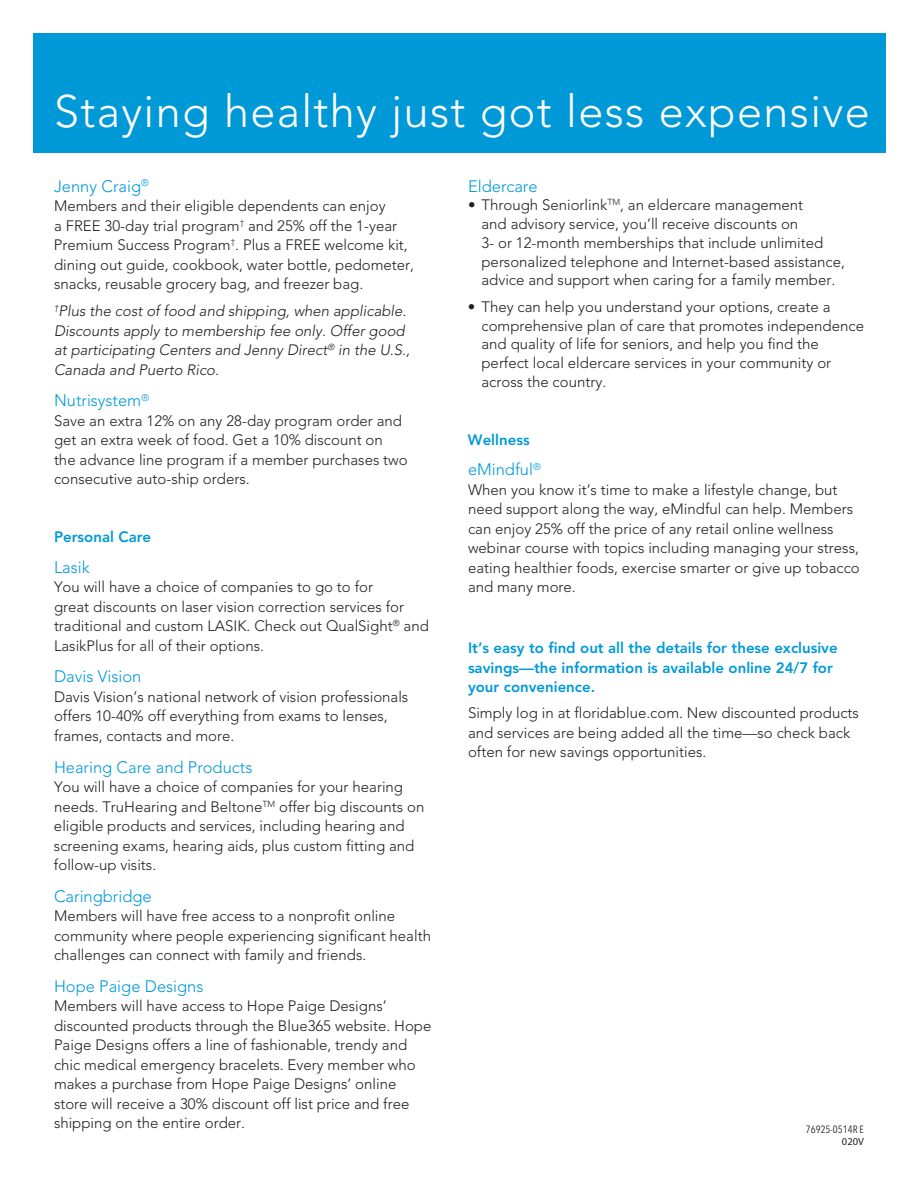
<style>
.page{position:relative;width:918px;height:1188px;background:#fff}
.page>*{position:absolute;margin:0;border:0;box-sizing:border-box;transform-origin:0 0}
.t1{font:300 45px "Avenir";letter-spacing:.03em;color:#fff}
.Blue_copy{font:300 16.5px "Avenir";color:#0099d8}
.Bodycopy{font:300 15px/19.5px "Avenir";color:#231f20}
.Bodycopy-2{font:italic 300 15px/19.5px "Avenir";color:#231f20}
.Subhead{font:800 15px/19.5px "Avenir";color:#0099d8}
.t2{font:condensed 10.5px/12.1px "Avenir Next LT Pro";color:#231f20;text-align:right}
.s1{font-family:"Myriad Pro";font-stretch:normal}
</style>
<div class="page">
<div style="left:33px;top:34px;width:852px;height:119px;background:#0099d8"></div>
<h1 class="t1" style="left:54px;top:85px;width:817px">Staying healthy just got less expensive</h1>
<p class="Blue_copy" style="left:54px;top:176px;width:96px">Jenny Craig<sup>®</sup></p>
<p class="Bodycopy" style="left:54px;top:196px;width:362px">Members and their eligible dependents can enjoy<br>a FREE 30-day trial program<sup>†</sup> and 25% off the 1-year Premium Success Program<sup>†</sup>. Plus a FREE welcome kit, dining out guide, cookbook, water bottle, pedometer, snacks, reusable grocery bag, and freezer bag.</p>
<p class="Bodycopy-2" style="left:54px;top:301px;width:357px"><sup>†</sup>Plus the cost of food and shipping, when applicable.<br>Discounts apply to membership fee only. Offer good at participating Centers and Jenny Direct<sup>®</sup> in the U.S., Canada and Puerto Rico.</p>
<p class="Blue_copy" style="left:54px;top:391px;width:97px">Nutrisystem<sup>®</sup></p>
<p class="Bodycopy" style="left:54px;top:411px;width:355px">Save an extra 12% on any 28-day program order and get an extra week of food. Get a 10% discount on the advance line program if a member purchases two consecutive auto-ship orders.</p>
<p class="Subhead" style="left:54px;top:527px;width:99px">Personal Care</p>
<p class="Blue_copy" style="left:54px;top:558px;width:37px">Lasik</p>
<p class="Bodycopy" style="left:54px;top:577px;width:376px">You will have a choice of companies to go to for<br>great discounts on laser vision correction services for traditional and custom LASIK. Check out QualSight<sup>®</sup> and LasikPlus for all of their options.</p>
<p class="Blue_copy" style="left:54px;top:667px;width:89px">Davis Vision</p>
<p class="Bodycopy" style="left:54px;top:687px;width:356px">Davis Vision’s national network of vision professionals offers 10-40% off everything from exams to lenses, frames, contacts and more.</p>
<p class="Blue_copy" style="left:54px;top:757px;width:200px">Hearing Care and Products</p>
<p class="Bodycopy" style="left:54px;top:777px;width:372px">You will have a choice of companies for your hearing needs. TruHearing and Beltone<sup>TM</sup> offer big discounts on eligible products and services, including hearing and screening exams, hearing aids, plus custom fitting and follow-up visits.</p>
<p class="Blue_copy" style="left:54px;top:886px;width:99px">Caringbridge</p>
<p class="Bodycopy" style="left:54px;top:906px;width:379px">Members will have free access to a nonprofit online community where people experiencing significant health challenges can connect with family and friends.</p>
<p class="Blue_copy" style="left:54px;top:976px;width:151px">Hope Paige Designs</p>
<p class="Bodycopy" style="left:54px;top:996px;width:379px">Members will have access to Hope Paige Designs’ discounted products through the Blue365 website. Hope Paige Designs offers a line of fashionable, trendy and chic medical emergency bracelets. Every member who makes a purchase from Hope Paige Designs’ online store will receive a 30% discount off list price and free shipping on the entire order.</p>
<p class="Blue_copy" style="left:468px;top:176px;width:71px">Eldercare</p>
<p class="Bodycopy" style="left:481px;top:196px;width:365px;line-height:18.8px;text-indent:-13px">• Through Seniorlink<sup>TM</sup>, an eldercare management<br>and advisory service, you’ll receive discounts on<br>3- or 12-month memberships that include unlimited personalized telephone and Internet-based assistance, advice and support when caring for a family member.</p>
<p class="Bodycopy" style="left:481px;top:297px;width:384px;line-height:18.8px;text-indent:-14px">• They can help you understand your options, create a comprehensive plan of care that promotes independence and quality of life for seniors, and help you find the perfect local eldercare services in your community or across the country.</p>
<p class="Subhead" style="left:468px;top:430px;width:63px">Wellness</p>
<p class="Blue_copy" style="left:468px;top:460px;width:74px">eMindful<sup>®</sup></p>
<p class="Bodycopy" style="left:468px;top:480px;width:393px">When you know it’s time to make a lifestyle change, but need support along the way, eMindful can help. Members can enjoy 25% off the price of any retail online wellness webinar course with topics including managing your stress, eating healthier foods, exercise smarter or give up tobacco and many more.</p>
<p class="Subhead" style="left:468px;top:638px;width:371px">It’s easy to find out all the details for these exclusive savings—the information is available online 24/7 for your convenience.</p>
<p class="Bodycopy" style="left:468px;top:704px;width:392px">Simply log in at floridablue.com. New discounted products and services are being added all the time—so check back often for new savings opportunities.</p>
<p class="t2" style="left:806px;top:1124px;width:60px">76925-0514R E<br><span class="s1">020V</span></p>
</div>
